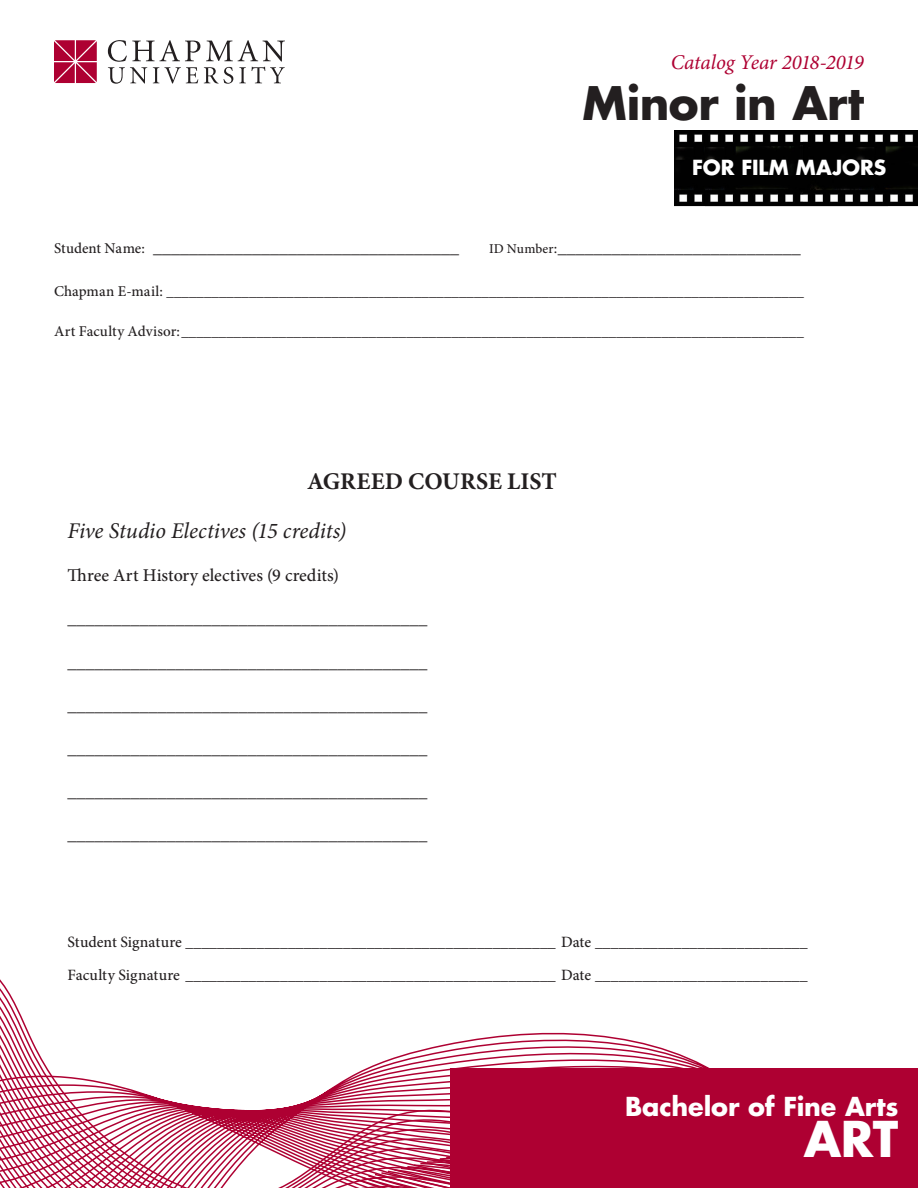
<style>
.page{position:relative;width:918px;height:1188px;background:#fff}
.page>*{position:absolute;margin:0;border:0;box-sizing:border-box;transform-origin:0 0}
.t1{font:700 48px "Futura Std";color:#fff}
.t2{font:700 45px "Futura Std";letter-spacing:-.01em;color:#231f20}
.t3{font:700 25.5px "Futura Std";letter-spacing:-.005em;color:#fff}
.t4{font:700 24px "Minion Pro";color:#231f20}
.t5{font:italic 22.5px "Minion Pro";letter-spacing:-.005em;color:#231f20}
.t6{font:italic 21px "Minion Pro";letter-spacing:-.005em;color:#ae0032}
.t7{font:700 20.25px "Futura Std";color:#fff}
.t8{font:italic 500 18px "Minion Pro";color:#231f20}
.t9{font:500 18px "Minion Pro";color:#231f20}
.t10{font:500 15.75px/32.4px "Minion Pro";color:#231f20}
.t11{font:500 15px "Minion Pro";letter-spacing:.01em;color:#231f20}
.s1{font-size:15px}
.s2{font-size:13.5px}
</style>
<div class="page">
<svg style="left:0;top:1021px;width:710px;height:167px"></svg>
<div style="left:450px;top:1068px;width:468px;height:120px;background:#ae0032"></div>
<svg style="left:108px;top:40px;width:177px;height:44px"></svg>
<svg style="left:54px;top:40px;width:43px;height:43px"></svg>
<img style="left:675px;top:131px;width:30px;height:76px">
<img style="left:705px;top:131px;width:213px;height:76px">
<p class="t6" style="left:671px;top:48px;width:195px">Catalog Year 2018-2019</p>
<h2 class="t2" style="left:582px;top:73px;width:283px">Minor in Art</h2>
<p class="t7" style="left:692px;top:154px;width:196px">FOR FILM MAJORS</p>
<p class="t9" style="left:54px;top:235px;width:407px"><span class="s1">Student Name:</span> __________________________________</p>
<p class="t9" style="left:489px;top:235px;width:313px"><span class="s2">ID Number</span><span class="s1">:</span>___________________________</p>
<p class="t11" style="left:54px;top:282px;width:752px">Chapman E-mail: _____________________________________________________________________________________</p>
<p class="t11" style="left:54px;top:321px;width:751px">Art Faculty Advisor:___________________________________________________________________________________</p>
<h3 class="t4" style="left:307px;top:464px;width:251px">AGREED COURSE LIST</h3>
<p class="t5" style="left:68px;top:516px;width:280px">Five Studio Electives (15 credits)</p>
<p class="t9" style="left:68px;top:563px;width:273px">Three Art History electives (9 credits)</p>
<p class="t8" style="left:68px;top:606px;width:361px">________________________________________</p>
<p class="t8" style="left:68px;top:650px;width:361px">________________________________________</p>
<p class="t8" style="left:68px;top:693px;width:361px">________________________________________</p>
<p class="t8" style="left:68px;top:736px;width:361px">________________________________________</p>
<p class="t8" style="left:68px;top:779px;width:361px">________________________________________</p>
<p class="t8" style="left:68px;top:822px;width:361px">________________________________________</p>
<p class="t10" style="left:68px;top:926px;width:742px">Student Signature _______________________________________________ Date ___________________________<br>Faculty Signature _______________________________________________ Date ___________________________</p>
<h3 class="t3" style="left:625px;top:1090px;width:275px">Bachelor of Fine Arts</h3>
<h1 class="t1" style="left:804px;top:1107px;width:96px">ART</h1>
</div>
